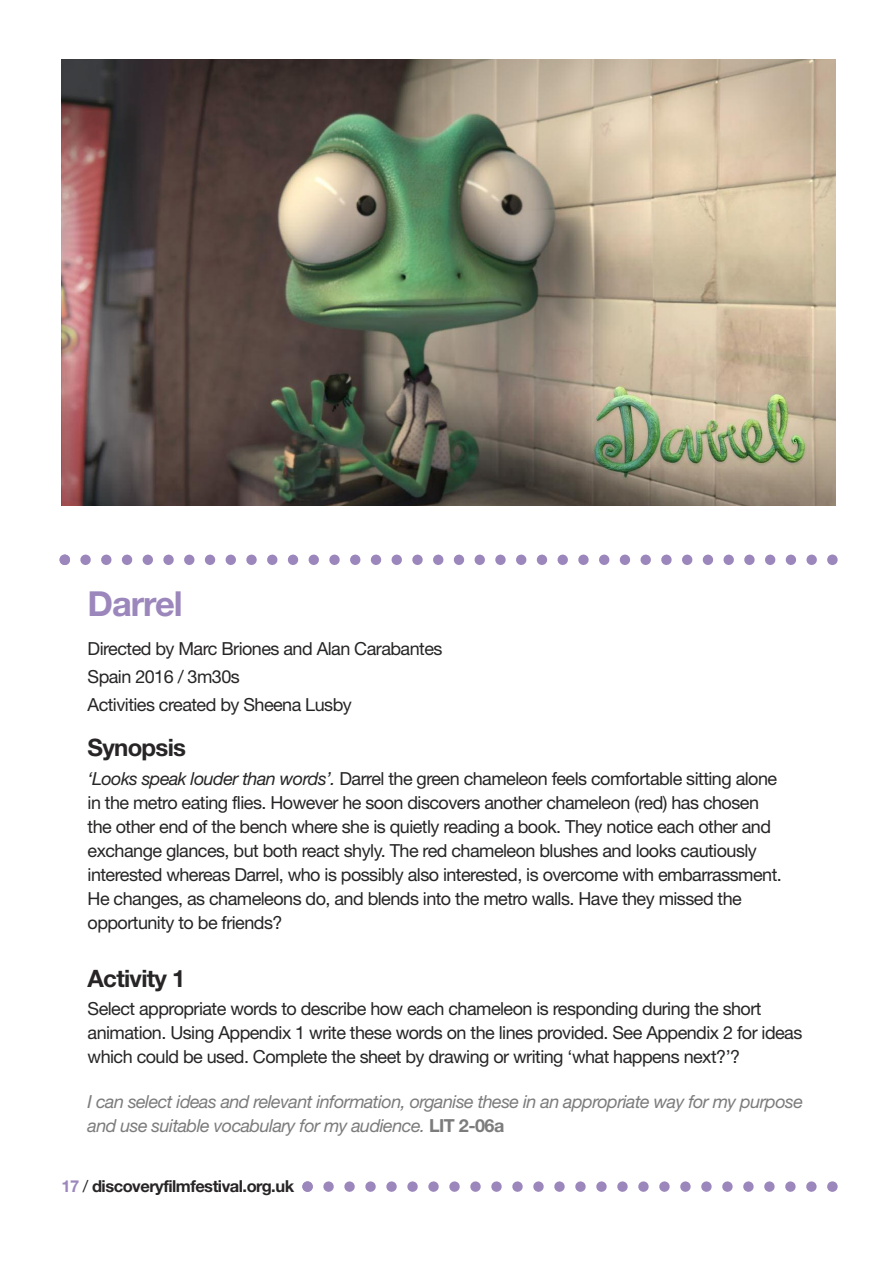
<style>
.page{position:relative;width:893px;height:1263px;background:#fff}
.page>*{position:absolute;margin:0;border:0;box-sizing:border-box;transform-origin:0 0}
.t1{font:700 34.5px "Helvetica Neue";letter-spacing:-.03em;color:#9c87bc}
.t2{font:700 24px "Helvetica Neue";letter-spacing:-.03em;color:#272526}
.t3{font:18px/24px "Helvetica Neue";letter-spacing:-.03em;color:#272526}
.t4{font:italic 18px/24px "Helvetica Neue";letter-spacing:-.03em;color:#7d7c7d}
.t5{font:700 16.5px "Helvetica Neue";letter-spacing:-.03em;color:#272526}
.s1{font-style:italic}
.s2{font-weight:700;font-style:normal}
.s3{color:#9c87bc}
.s4{font-weight:400}
</style>
<div class="page">
<svg style="left:60px;top:554px;width:778px;height:11px"></svg>
<svg style="left:302px;top:1181px;width:536px;height:11px"></svg>
<img style="left:62px;top:60px;width:773px;height:445px">
<h1 class="t1" style="left:88px;top:591px;width:97px">Darrel</h1>
<p class="t3" style="left:88px;top:636px;width:356px;line-height:28.2px">Directed by Marc Briones and Alan Carabantes<br>Spain 2016 / 3m30s<br>Activities created by Sheena Lusby</p>
<h2 class="t2" style="left:88px;top:739px;width:100px">Synopsis</h2>
<p class="t3" style="left:88px;top:768px;width:696px"><span class="s1">‘Looks speak louder than words’.</span> Darrel the green chameleon feels comfortable sitting alone in the metro eating flies. However he soon discovers another chameleon (red) has chosen the other end of the bench where she is quietly reading a book. They notice each other and exchange glances, but both react shyly. The red chameleon blushes and looks cautiously interested whereas Darrel, who is possibly also interested, is overcome with embarrassment.<br>He changes, as chameleons do, and blends into the metro walls. Have they missed the opportunity to be friends?</p>
<h2 class="t2" style="left:88px;top:970px;width:99px">Activity 1</h2>
<p class="t3" style="left:88px;top:998px;width:716px">Select appropriate words to describe how each chameleon is responding during the short animation. Using Appendix 1 write these words on the lines provided. See Appendix 2 for ideas which could be used. Complete the sheet by drawing or writing ‘what happens next?’?</p>
<p class="t4" style="left:88px;top:1092px;width:717px">I can select ideas and relevant information, organise these in an appropriate way for my purpose and use suitable vocabulary for my audience. <span class="s2">LIT 2-06a</span></p>
<p class="t5" style="left:61px;top:1180px;width:234px"><span class="s3">17</span> <span class="s4">/</span> discoveryfilmfestival.org.uk</p>
</div>
